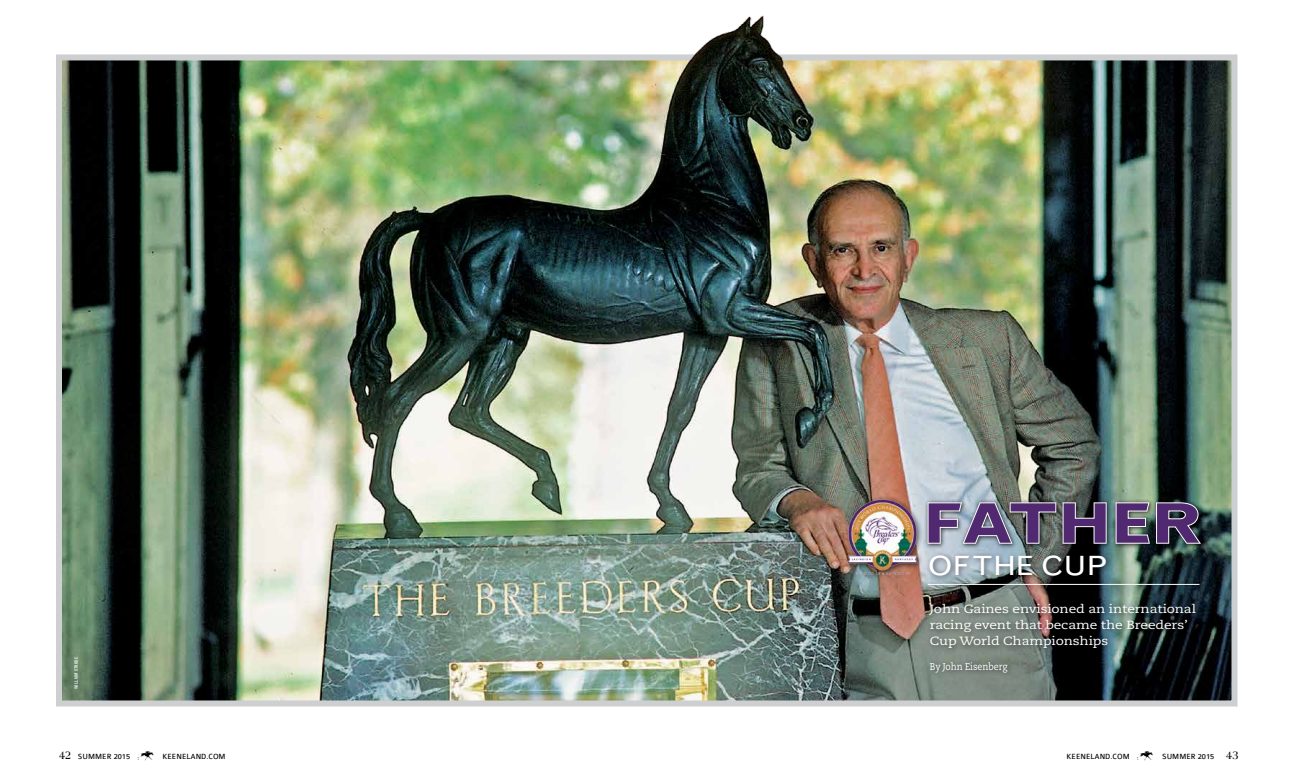
<style>
.page{position:relative;width:1296px;height:783px;background:#fff}
.page>*{position:absolute;margin:0;border:0;box-sizing:border-box;transform-origin:0 0}
.t1{font:700 54.6px "Grotesque MT Std";letter-spacing:-.01em;color:#502970;scale:1.16 1}
.t2{font:26.6px "Grotesque MT Std";letter-spacing:-.01em;color:#fff;scale:1.16 1}
.t3{font:18px "Keen DB";color:#000}
.t4{font:11.9px/16px "Caecilia LT Std";letter-spacing:-.01em;color:#fff;scale:1.16 1}
.t5{font:10px "Caecilia LT Std";color:#fff;scale:.9 1}
.t6{font:8px "Colaborate";color:#000}
.t7{font:condensed 4.5px "Grotesque MT Std";letter-spacing:.01em;color:#fff;scale:1.11 1}
.s1{font-family:"Americana Std";font-weight:700;font-size:12.1px}
</style>
<div class="page">
<img style="left:63px;top:61px;width:1168px;height:638px">
<div style="left:925px;top:552px;width:281px;height:40px;background:#000;opacity:.55"></div>
<hr style="left:928px;top:584px;width:271px;height:1px;background:#fff">
<div style="left:927px;top:658px;width:87px;height:21px;background:#000;opacity:.55"></div>
<div style="left:924px;top:499px;width:282px;height:51px;background:#000;opacity:.75"></div>
<svg style="left:946px;top:501px;width:162px;height:44px;background:#6a7072"></svg>
<svg style="left:1115px;top:501px;width:88px;height:44px;background:#58625e"></svg>
<div style="left:926px;top:601px;width:276px;height:54px;background:#000;opacity:.55"></div>
<div style="left:56px;top:54px;width:1182px;height:652px;border:6px solid #cdcfd0"></div>
<img style="left:508px;top:15px;width:447px;height:289px">
<img style="left:818px;top:486px;width:128px;height:99px">
<h1 class="t1" style="left:923px;top:491px;width:242px">FATHER</h1>
<h2 class="t2" style="left:928px;top:550px;width:157px">OF THE CUP</h2>
<p class="t7" style="left:74px;top:689px;width:30px;rotate:-90deg">William Strode</p>
<p class="t4" style="left:930px;top:602px;width:231px">John Gaines envisioned an international racing event that became the Breeders’<br>Cup World Championships</p>
<p class="t5" style="left:930px;top:660px;width:88px">By John Eisenberg</p>
<p class="t6" style="left:59px;top:752px;width:73px"><span class="s1">42</span> SUMMER 2015</p>
<h3 class="t3" style="left:137px;top:746px;width:19px">K</h3>
<p class="t6" style="left:163px;top:752px;width:65px">KEENELAND.COM</p>
<p class="t6" style="left:1067px;top:752px;width:65px">KEENELAND.COM</p>
<h3 class="t3" style="left:1137px;top:746px;width:19px">K</h3>
<p class="t6" style="left:1162px;top:752px;width:78px">SUMMER 2015 <span class="s1">43</span></p>
</div>
